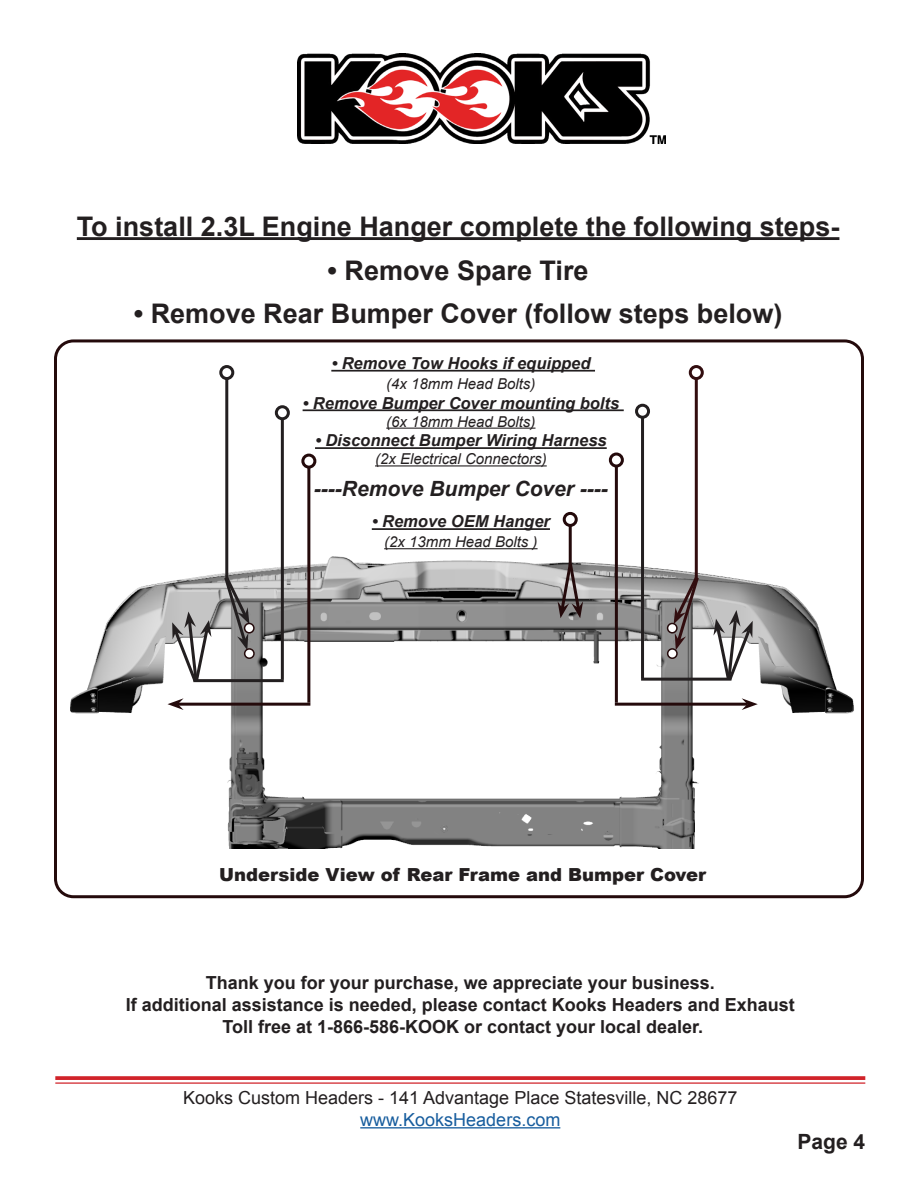
<style>
.page{position:relative;width:918px;height:1188px;background:#fff}
.page>*{position:absolute;margin:0;border:0;box-sizing:border-box;transform-origin:0 0}
.t1{font:700 27px "Arial";color:#231f20}
.t2{font:italic 700 21px "Arial";color:#231f20}
.t3{font:700 21px "Arial";color:#231f20}
.t4{font:700 18px "Arial";color:#231f20}
.t5{font:18px "Arial";color:#231f20}
.t6{font:900 18px "Arial";color:#231f20}
.t7{font:18px "Arial";color:#175d9e}
.t8{font:italic 700 16.5px "Arial";color:#231f20}
.t9{font:italic 15px "Arial";color:#231f20}
</style>
<div class="page">
<svg style="left:55px;top:1076px;width:810px;height:4px;background:#d33036"></svg>
<hr style="left:55px;top:1082px;width:810px;height:2px;background:#d1232a">
<hr style="left:360px;top:1127px;width:200px;height:1px;background:#175d9e">
<img style="left:298px;top:54px;width:367px;height:89px">
<hr style="left:77px;top:237px;width:762px;height:3px;background:#231f20">
<img style="left:70px;top:534px;width:784px;height:314px">
<hr style="left:331px;top:370px;width:264px;height:2px;background:#231f20">
<hr style="left:303px;top:409px;width:321px;height:2px;background:#231f20">
<hr style="left:386px;top:428px;width:149px;height:1px;background:#231f20">
<hr style="left:315px;top:447px;width:292px;height:2px;background:#231f20">
<hr style="left:375px;top:465px;width:172px;height:1px;background:#231f20">
<hr style="left:372px;top:528px;width:178px;height:2px;background:#231f20">
<hr style="left:384px;top:548px;width:154px;height:1px;background:#231f20">
<hr style="left:225px;top:379px;width:3px;height:200px;background:#231f20">
<div style="left:219px;top:365px;width:15px;height:15px;border:3px solid #231f20;border-radius:50%"></div>
<svg style="left:222px;top:574px;width:27px;height:76px;background:#919090"></svg>
<hr style="left:695px;top:379px;width:3px;height:200px;background:#320d0f">
<div style="left:689px;top:365px;width:15px;height:15px;border:3px solid #320d0f;border-radius:50%"></div>
<svg style="left:674px;top:574px;width:27px;height:76px;background:#888080"></svg>
<hr style="left:281px;top:419px;width:3px;height:261px;background:#231f20">
<div style="left:275px;top:405px;width:15px;height:15px;border:3px solid #231f20;border-radius:50%"></div>
<hr style="left:193px;top:679px;width:91px;height:3px;background:#231f20">
<svg style="left:172px;top:612px;width:39px;height:73px"></svg>
<hr style="left:641px;top:417px;width:3px;height:261px;background:#231f20">
<div style="left:635px;top:404px;width:15px;height:15px;border:3px solid #231f20;border-radius:50%"></div>
<hr style="left:641px;top:678px;width:90px;height:3px;background:#231f20">
<svg style="left:713px;top:610px;width:40px;height:73px"></svg>
<div style="left:245px;top:623px;width:9px;height:10px;background:#fff;border-radius:50%"></div>
<div style="left:244px;top:623px;width:11px;height:11px;border:2px solid #240a0b;border-radius:50%"></div>
<div style="left:245px;top:649px;width:9px;height:9px;background:#fff;border-radius:50%"></div>
<div style="left:244px;top:648px;width:11px;height:11px;border:2px solid #240a0b;border-radius:50%"></div>
<div style="left:668px;top:623px;width:9px;height:10px;background:#fff;border-radius:50%"></div>
<div style="left:667px;top:623px;width:11px;height:11px;border:2px solid #240a0b;border-radius:50%"></div>
<div style="left:668px;top:649px;width:9px;height:9px;background:#fff;border-radius:50%"></div>
<div style="left:667px;top:648px;width:11px;height:11px;border:2px solid #240a0b;border-radius:50%"></div>
<hr style="left:615px;top:466px;width:3px;height:237px;background:#240a0b">
<div style="left:609px;top:453px;width:15px;height:15px;border:3px solid #240a0b;border-radius:50%"></div>
<hr style="left:615px;top:703px;width:132px;height:3px;background:#240a0b">
<svg style="left:742px;top:698px;width:16px;height:12px"></svg>
<hr style="left:307px;top:467px;width:3px;height:236px;background:#240a0b">
<div style="left:301px;top:454px;width:15px;height:15px;border:3px solid #240a0b;border-radius:50%"></div>
<hr style="left:178px;top:703px;width:132px;height:3px;background:#240a0b">
<svg style="left:168px;top:698px;width:16px;height:12px"></svg>
<hr style="left:569px;top:525px;width:3px;height:41px;background:#240a0b">
<div style="left:563px;top:512px;width:15px;height:15px;border:3px solid #240a0b;border-radius:50%"></div>
<svg style="left:558px;top:561px;width:25px;height:57px"></svg>
<div style="left:54px;top:339px;width:810px;height:559px;border:3px solid #240a0b;border-radius:18px"></div>
<p class="t1" style="left:77px;top:208px;width:764px">To install 2.3L Engine Hanger complete the following steps-</p>
<p class="t1" style="left:328px;top:252px;width:263px">• Remove Spare Tire</p>
<p class="t1" style="left:134px;top:296px;width:650px">• Remove Rear Bumper Cover (follow steps below)</p>
<p class="t8" style="left:331px;top:352px;width:261px">• Remove Tow Hooks if equipped</p>
<p class="t9" style="left:386px;top:374px;width:151px">(4x 18mm Head Bolts)</p>
<p class="t8" style="left:303px;top:392px;width:318px">• Remove Bumper Cover mounting bolts</p>
<p class="t9" style="left:386px;top:412px;width:151px">(6x 18mm Head Bolts)</p>
<p class="t8" style="left:315px;top:430px;width:293px">• Disconnect Bumper Wiring Harness</p>
<p class="t9" style="left:375px;top:449px;width:173px">(2x Electrical Connectors)</p>
<p class="t2" style="left:314px;top:474px;width:295px">----Remove Bumper Cover ----</p>
<p class="t8" style="left:372px;top:511px;width:180px">• Remove OEM Hanger</p>
<p class="t9" style="left:384px;top:532px;width:155px">(2x 13mm Head Bolts )</p>
<p class="t6" style="left:219px;top:861px;width:489px">Underside View of Rear Frame and Bumper Cover</p>
<p class="t4" style="left:206px;top:971px;width:511px">Thank you for your purchase, we appreciate your business.</p>
<p class="t4" style="left:126px;top:993px;width:671px">If additional assistance is needed, please contact Kooks Headers and Exhaust</p>
<p class="t4" style="left:222px;top:1014px;width:482px">Toll free at 1-866-586-KOOK or contact your local dealer.</p>
<p class="t5" style="left:183px;top:1086px;width:556px">Kooks Custom Headers - 141 Advantage Place Statesville, NC 28677</p>
<p class="t7" style="left:360px;top:1108px;width:202px">www.KooksHeaders.com</p>
<p class="t3" style="left:798px;top:1128px;width:69px">Page 4</p>
</div>
